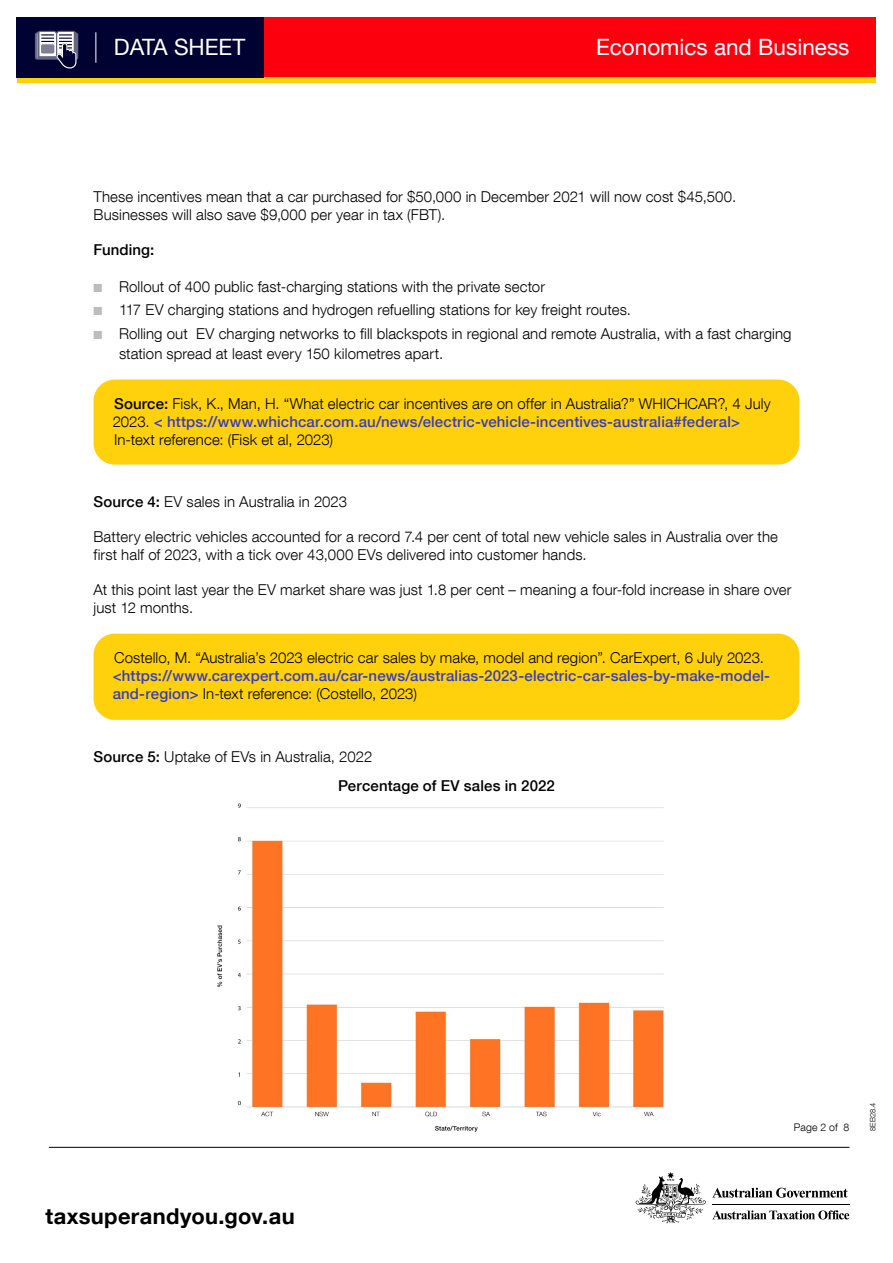
<style>
.page{position:relative;width:893px;height:1263px;background:#fff}
.page>*{position:absolute;margin:0;border:0;box-sizing:border-box;transform-origin:0 0}
.t1{font:22.5px "Helvetica Neue LT Com";color:#fff}
.t2{font:700 21.9px "Helvetica Neue LT Com";letter-spacing:.015em;color:#000}
.t3{font:300 15px/18px "Helvetica Neue LT Com";letter-spacing:.005em;color:#000}
.t4{font:500 15px/18px "Helvetica Neue LT Com";letter-spacing:.01em;color:#3a3db6}
.t5{font:500 15px/28.8px "Helvetica Neue LT Com";letter-spacing:.01em;color:#000}
.t6{font:300 10.5px "Helvetica Neue LT Com";letter-spacing:.01em;color:#000}
.t7{font:300 7.5px "Helvetica Neue LT Com";letter-spacing:.01em;color:#000}
.s1{color:#bcbcbc}
.s2{font-weight:500}
.s3{font-weight:500;color:#3a3db6}
.s4{font-weight:300;color:#000}
.s5{font-weight:300}
</style>
<div class="page">
<hr style="left:712px;top:1204px;width:137px;height:1px;background:#000">
<svg style="left:712px;top:1210px;width:137px;height:9px"></svg>
<svg style="left:712px;top:1188px;width:136px;height:10px"></svg>
<svg style="left:636px;top:1172px;width:70px;height:51px"></svg>
<hr style="left:49px;top:1147px;width:800px;height:1px;background:#000">
<div style="left:17px;top:17px;width:859px;height:61px;background:#fc010d"></div>
<div style="left:17px;top:78px;width:859px;height:5px;background:#ffd10d"></div>
<div style="left:16px;top:17px;width:248px;height:61px;background:#000231"></div>
<hr style="left:95px;top:32px;width:1px;height:31px;background:#fff">
<svg style="left:35px;top:31px;width:43px;height:37px"></svg>
<div style="left:94px;top:379px;width:705px;height:86px;background:#ffd10d;border-radius:21px"></div>
<div style="left:94px;top:634px;width:705px;height:86px;background:#ffd10d;border-radius:21px"></div>
<img style="left:217px;top:803px;width:448px;height:329px">
<h1 class="t1" style="left:114px;top:34px;width:133px">DATA SHEET</h1>
<h1 class="t1" style="left:596px;top:34px;width:255px">Economics and Business</h1>
<p class="t3" style="left:94px;top:187px;width:644px">These incentives mean that a car purchased for $50,000 in December 2021 will now cost $45,500.<br>Businesses will also save $9,000 per year in tax (FBT).</p>
<p class="t5" style="left:94px;top:235px;width:62px">Funding:</p>
<p class="t3" style="left:94px;top:277px;width:453px"><span class="s1">■</span> Rollout of 400 public fast-charging stations with the private sector</p>
<p class="t3" style="left:94px;top:301px;width:539px"><span class="s1">■</span> 117 EV charging stations and hydrogen refuelling stations for key freight routes.</p>
<p class="t3" style="left:119px;top:324px;width:674px;line-height:19.5px;text-indent:-26px"><span class="s1">■</span> Rolling out EV charging networks to fill blackspots in regional and remote Australia, with a fast charging station spread at least every 150 kilometres apart.</p>
<p class="t3" style="left:113px;top:395px;width:659px"><span class="s2">Source:</span> Fisk, K., Man, H. “What electric car incentives are on offer in Australia?” WHICHCAR?, 4 July<br>2023. <span class="s3">&lt; https://www.whichcar.com.au/news/electric-vehicle-incentives-australia#federal&gt;<br></span>In-text reference: (Fisk et al, 2023)</p>
<p class="t3" style="left:94px;top:492px;width:255px"><span class="s2">Source 4:</span> EV sales in Australia in 2023</p>
<p class="t3" style="left:94px;top:527px;width:686px">Battery electric vehicles accounted for a record 7.4 per cent of total new vehicle sales in Australia over the first half of 2023, with a tick over 43,000 EVs delivered into customer hands.</p>
<p class="t3" style="left:94px;top:581px;width:700px">At this point last year the EV market share was just 1.8 per cent – meaning a four-fold increase in share over just 12 months.</p>
<p class="t3" style="left:114px;top:649px;width:651px">Costello, M. “Australia’s 2023 electric car sales by make, model and region”. CarExpert, 6 July 2023.</p>
<p class="t4" style="left:113px;top:667px;width:659px">&lt;https://www.carexpert.com.au/car-news/australias-2023-electric-car-sales-by-make-model&shy;and-region&gt; <span class="s4">In-text reference: (Costello, 2023)</span></p>
<p class="t5" style="left:338px;top:742px;width:218px;text-indent:-245px">Source 5: <span class="s5">Uptake of EVs in Australia, 2022<br></span>Percentage of EV sales in 2022</p>
<h2 class="t2" style="left:46px;top:1202px;width:251px">taxsuperandyou.gov.au</h2>
<p class="t6" style="left:794px;top:1121px;width:57px">Page 2 of 8</p>
<p class="t7" style="left:868px;top:1131px;width:30px;rotate:-90deg">8EB28.4</p>
</div>
